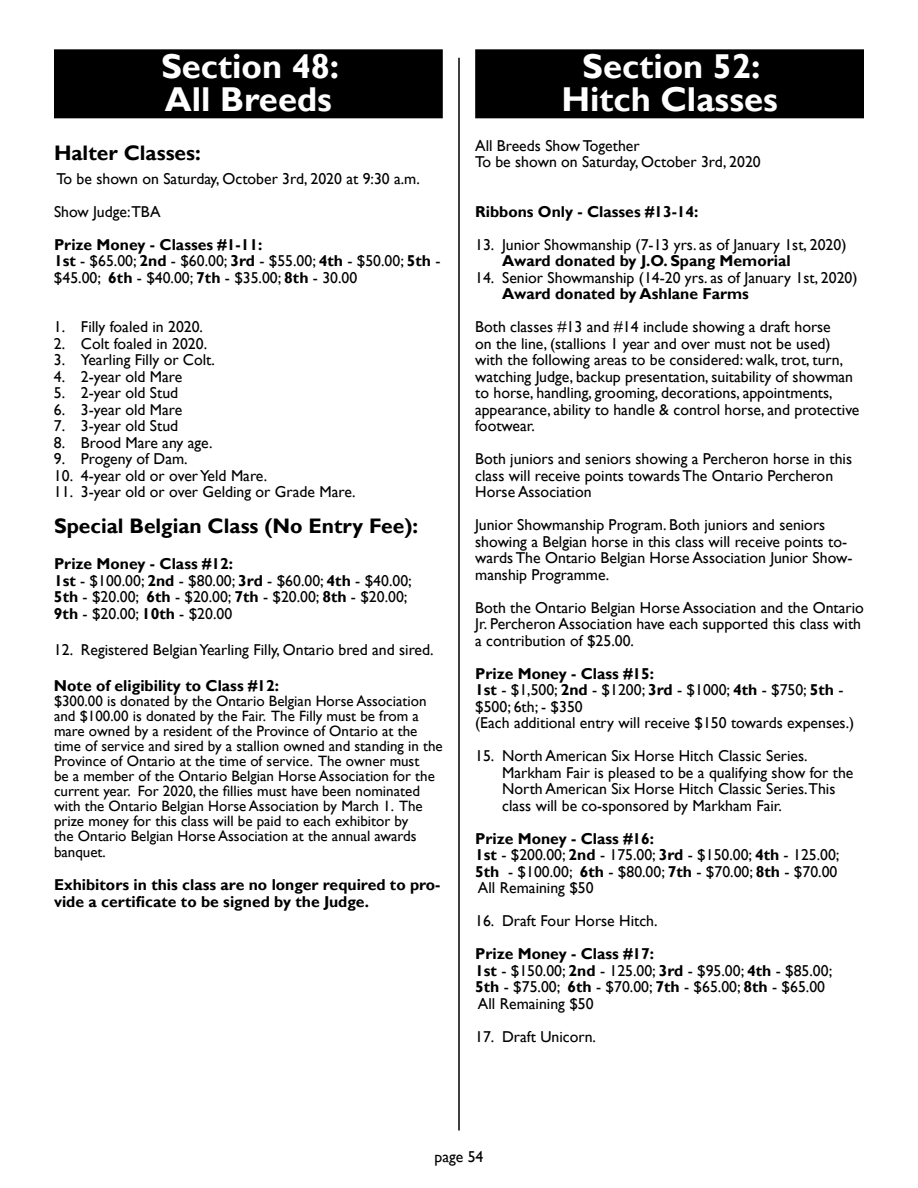
<style>
.page{position:relative;width:918px;height:1188px;background:#fff}
.page>*{position:absolute;margin:0;border:0;box-sizing:border-box;transform-origin:0 0}
.t1{font:700 34.5px/33px "Gill Sans";color:#fff}
.t2{font:700 21px "Gill Sans";color:#000}
.t3{font:15.75px/16.5px "Gill Sans";color:#000}
.t4{font:700 15.75px/16.5px "Gill Sans";color:#000}
.t5{font:15px/15px "Gill Sans";color:#000}
.s1{font-weight:700}
</style>
<div class="page">
<hr style="left:458px;top:58px;width:2px;height:1072px;background:#000">
<div style="left:54px;top:49px;width:389px;height:69px;background:#000"></div>
<div style="left:475px;top:49px;width:389px;height:69px;background:#000"></div>
<h1 class="t1" style="left:161px;top:51px;width:180px">Section 48:<br>All Breeds</h1>
<h2 class="t2" style="left:54px;top:141px;width:148px">Halter Classes:</h2>
<p class="t3" style="left:54px;top:162px;width:367px;line-height:33px">To be shown on Saturday, October 3rd, 2020 at 9:30 a.m.<br>Show Judge:TBA</p>
<p class="t3" style="left:54px;top:236px;width:388px"><span class="s1">Prize Money - Classes #1-11:<br>1st</span> - $65.00; <span class="s1">2nd</span> - $60.00; <span class="s1">3rd</span> - $55.00; <span class="s1">4th</span> - $50.00; <span class="s1">5th</span> - $45.00; <span class="s1">6th</span> - $40.00; <span class="s1">7th</span> - $35.00; <span class="s1">8th</span> - 30.00</p>
<p class="t3" style="left:54px;top:319px;width:151px">1. Filly foaled in 2020.</p>
<p class="t3" style="left:54px;top:335px;width:155px">2. Colt foaled in 2020.</p>
<p class="t3" style="left:54px;top:352px;width:163px">3. Yearling Filly or Colt.</p>
<p class="t3" style="left:54px;top:368px;width:130px">4. 2-year old Mare</p>
<p class="t3" style="left:54px;top:385px;width:126px">5. 2-year old Stud</p>
<p class="t3" style="left:54px;top:401px;width:130px">6. 3-year old Mare</p>
<p class="t3" style="left:54px;top:418px;width:126px">7. 3-year old Stud</p>
<p class="t3" style="left:54px;top:434px;width:160px">8. Brood Mare any age.</p>
<p class="t3" style="left:54px;top:451px;width:135px">9. Progeny of Dam.</p>
<p class="t3" style="left:54px;top:467px;width:215px">10. 4-year old or over Yeld Mare.</p>
<p class="t3" style="left:54px;top:484px;width:303px">11. 3-year old or over Gelding or Grade Mare.</p>
<h2 class="t2" style="left:54px;top:513px;width:366px">Special Belgian Class (No Entry Fee):</h2>
<p class="t3" style="left:54px;top:556px;width:359px"><span class="s1">Prize Money - Class #12:<br>1st</span> - $100.00; <span class="s1">2nd</span> - $80.00; <span class="s1">3rd</span> - $60.00; <span class="s1">4th</span> - $40.00; <span class="s1">5th</span> - $20.00; <span class="s1">6th</span> - $20.00; <span class="s1">7th</span> - $20.00; <span class="s1">8th</span> - $20.00; <span class="s1">9th</span> - $20.00; <span class="s1">10th</span> - $20.00</p>
<p class="t3" style="left:54px;top:641px;width:381px">12. Registered Belgian Yearling Filly, Ontario bred and sired.</p>
<p class="t4" style="left:54px;top:677px;width:227px">Note of eligibility to Class #12:</p>
<p class="t5" style="left:54px;top:693px;width:390px">$300.00 is donated by the Ontario Belgian Horse Association and $100.00 is donated by the Fair. The Filly must be from a mare owned by a resident of the Province of Ontario at the time of service and sired by a stallion owned and standing in the Province of Ontario at the time of service. The owner must<br>be a member of the Ontario Belgian Horse Association for the current year. For 2020, the fillies must have been nominated with the Ontario Belgian Horse Association by March 1. The prize money for this class will be paid to each exhibitor by<br>the Ontario Belgian Horse Association at the annual awards</p>
<p class="t5" style="left:54px;top:845px;width:53px">banquet.</p>
<p class="t4" style="left:54px;top:877px;width:388px">Exhibitors in this class are no longer required to pro&shy;vide a certificate to be signed by the Judge.</p>
<h1 class="t1" style="left:561px;top:51px;width:218px;text-align:center">Section 52:<br>Hitch Classes</h1>
<p class="t3" style="left:475px;top:137px;width:287px">All Breeds Show Together<br>To be shown on Saturday, October 3rd, 2020</p>
<p class="t4" style="left:475px;top:203px;width:225px">Ribbons Only - Classes #13-14:</p>
<p class="t3" style="left:475px;top:236px;width:373px">13. Junior Showmanship (7-13 yrs. as of January 1st, 2020)</p>
<p class="t4" style="left:502px;top:253px;width:290px">Award donated by J.O. Spang Memorial</p>
<p class="t3" style="left:475px;top:269px;width:384px">14. Senior Showmanship (14-20 yrs. as of January 1st, 2020)</p>
<p class="t4" style="left:502px;top:286px;width:248px">Award donated by Ashlane Farms</p>
<p class="t3" style="left:475px;top:319px;width:386px">Both classes #13 and #14 include showing a draft horse<br>on the line, (stallions 1 year and over must not be used) with the following areas to be considered: walk, trot, turn, watching Judge, backup presentation, suitability of showman to horse, handling, grooming, decorations, appointments, appearance, ability to handle &amp; control horse, and protective footwear.</p>
<p class="t3" style="left:475px;top:451px;width:378px">Both juniors and seniors showing a Percheron horse in this class will receive points towards The Ontario Percheron<br>Horse Association</p>
<p class="t3" style="left:475px;top:517px;width:379px">Junior Showmanship Program. Both juniors and seniors showing a Belgian horse in this class will receive points to&shy;wards The Ontario Belgian Horse Association Junior Show&shy;manship Programme.</p>
<p class="t3" style="left:475px;top:599px;width:390px">Both the Ontario Belgian Horse Association and the Ontario<br>Jr. Percheron Association have each supported this class with a contribution of $25.00.</p>
<p class="t3" style="left:475px;top:665px;width:381px"><span class="s1">Prize Money - Class #15:<br>1st</span> - $1,500; <span class="s1">2nd</span> - $1200; <span class="s1">3rd</span> - $1000; <span class="s1">4th</span> - $750; <span class="s1">5th</span> - $500; 6th; - $350<br>(Each additional entry will receive $150 towards expenses.)</p>
<p class="t3" style="left:502px;top:748px;width:353px;text-indent:-27px">15. North American Six Horse Hitch Classic Series.<br>Markham Fair is pleased to be a qualifying show for the North American Six Horse Hitch Classic Series.This class will be co-sponsored by Markham Fair.</p>
<p class="t3" style="left:475px;top:830px;width:366px"><span class="s1">Prize Money - Class #16:<br>1st</span> - $200.00; <span class="s1">2nd</span> - 175.00; <span class="s1">3rd</span> - $150.00; <span class="s1">4th</span> - 125.00; <span class="s1">5th</span> - $100.00; <span class="s1">6th</span> - $80.00; <span class="s1">7th</span> - $70.00; <span class="s1">8th</span> - $70.00<br>All Remaining $50</p>
<p class="t3" style="left:475px;top:913px;width:184px">16. Draft Four Horse Hitch.</p>
<p class="t3" style="left:475px;top:946px;width:359px"><span class="s1">Prize Money - Class #17:<br>1st</span> - $150.00; <span class="s1">2nd</span> - 125.00; <span class="s1">3rd</span> - $95.00; <span class="s1">4th</span> - $85.00; <span class="s1">5th</span> - $75.00; <span class="s1">6th</span> - $70.00; <span class="s1">7th</span> - $65.00; <span class="s1">8th</span> - $65.00<br>All Remaining $50</p>
<p class="t3" style="left:475px;top:1028px;width:122px">17. Draft Unicorn.</p>
<p class="t3" style="left:435px;top:1149px;width:50px">page 54</p>
</div>
